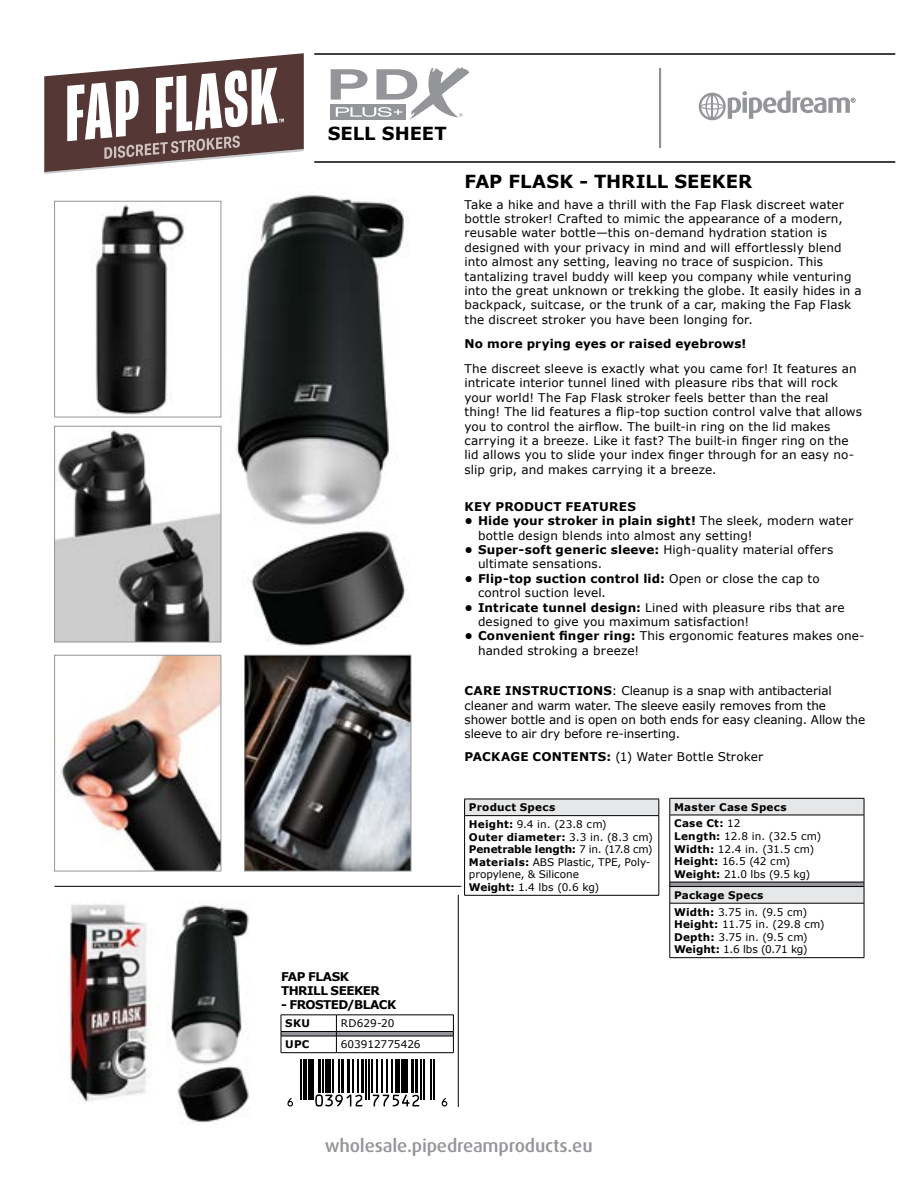
<style>
.page{position:relative;width:918px;height:1188px;background:#fff}
.page>*{position:absolute;margin:0;border:0;box-sizing:border-box;transform-origin:0 0}
.t1{font:700 18px "Verdana";color:#000}
.t2{font:500 18px "Dax Pro";letter-spacing:-.01em;color:#939598;scale:1.05 1}
.t3{font:12px/14.4px "Verdana";letter-spacing:.01em;color:#000}
.t4{font:700 12px "Verdana";letter-spacing:.005em;color:#000}
.t5{font:700 12px/14.4px "Verdana";letter-spacing:-.04em;color:#000}
.t6{font:700 12px "Verdana";letter-spacing:-.045em;color:#000}
.t7{font:10.5px/12.6px "Verdana";letter-spacing:-.005em;color:#000}
.t8{font:700 10.5px/16.6px "Verdana";letter-spacing:.025em;color:#000}
.s1{font-weight:700}
.s2{font-weight:400}
</style>
<div class="page">
<svg style="left:699px;top:91px;width:157px;height:29px"></svg>
<hr style="left:660px;top:68px;width:1px;height:80px;background:#939598">
<hr style="left:314px;top:161px;width:581px;height:2px;background:#000">
<svg style="left:44px;top:53px;width:260px;height:121px"></svg>
<svg style="left:331px;top:67px;width:138px;height:53px"></svg>
<hr style="left:314px;top:53px;width:581px;height:2px;background:#000">
<img style="left:133px;top:195px;width:279px;height:460px">
<img style="left:95px;top:203px;width:124px;height:212px">
<div style="left:54px;top:201px;width:167px;height:216px;border:1px solid #939598"></div>
<img style="left:56px;top:428px;width:163px;height:212px">
<div style="left:54px;top:426px;width:167px;height:216px;border:1px solid #939598"></div>
<img style="left:56px;top:657px;width:163px;height:212px">
<div style="left:54px;top:655px;width:167px;height:216px;border:1px solid #939598"></div>
<img style="left:246px;top:657px;width:163px;height:212px">
<div style="left:244px;top:655px;width:167px;height:216px;border:1px solid #939598"></div>
<img style="left:168px;top:904px;width:82px;height:219px">
<hr style="left:281px;top:1052px;width:55px;height:1px;background:#000">
<hr style="left:336px;top:1052px;width:118px;height:1px;background:#000">
<svg style="left:281px;top:1015px;width:173px;height:37px"></svg>
<svg style="left:291px;top:1059px;width:157px;height:48px"></svg>
<svg style="left:287px;top:1098px;width:6px;height:9px"></svg>
<hr style="left:300px;top:1059px;width:1px;height:41px;background:#000">
<hr style="left:303px;top:1059px;width:1px;height:41px;background:#000">
<hr style="left:306px;top:1059px;width:1px;height:41px;background:#000">
<div style="left:309px;top:1059px;width:5px;height:41px;background:#000"></div>
<hr style="left:318px;top:1059px;width:3px;height:33px;background:#000">
<hr style="left:323px;top:1059px;width:1px;height:33px;background:#000">
<div style="left:326px;top:1059px;width:5px;height:33px;background:#000"></div>
<hr style="left:333px;top:1059px;width:1px;height:33px;background:#000">
<hr style="left:338px;top:1059px;width:2px;height:33px;background:#000">
<hr style="left:341px;top:1059px;width:3px;height:33px;background:#000">
<hr style="left:347px;top:1059px;width:3px;height:33px;background:#000">
<hr style="left:353px;top:1059px;width:1px;height:33px;background:#000">
<svg style="left:315px;top:1094px;width:47px;height:13px"></svg>
<hr style="left:357px;top:1059px;width:1px;height:33px;background:#000">
<hr style="left:361px;top:1059px;width:3px;height:33px;background:#000">
<hr style="left:365px;top:1059px;width:2px;height:41px;background:#000">
<hr style="left:368px;top:1059px;width:2px;height:41px;background:#000">
<hr style="left:371px;top:1059px;width:1px;height:33px;background:#000">
<hr style="left:377px;top:1059px;width:1px;height:33px;background:#000">
<hr style="left:381px;top:1059px;width:1px;height:33px;background:#000">
<hr style="left:387px;top:1059px;width:1px;height:33px;background:#000">
<hr style="left:391px;top:1059px;width:1px;height:33px;background:#000">
<hr style="left:395px;top:1059px;width:4px;height:33px;background:#000">
<hr style="left:401px;top:1059px;width:1px;height:33px;background:#000">
<hr style="left:404px;top:1059px;width:4px;height:33px;background:#000">
<svg style="left:373px;top:1095px;width:46px;height:11px"></svg>
<hr style="left:411px;top:1059px;width:3px;height:33px;background:#000">
<hr style="left:415px;top:1059px;width:3px;height:33px;background:#000">
<hr style="left:421px;top:1059px;width:1px;height:41px;background:#000">
<hr style="left:424px;top:1059px;width:1px;height:41px;background:#000">
<hr style="left:431px;top:1059px;width:1px;height:41px;background:#000">
<hr style="left:434px;top:1059px;width:1px;height:41px;background:#000">
<svg style="left:442px;top:1098px;width:5px;height:9px"></svg>
<hr style="left:55px;top:886px;width:406px;height:1px;background:#000">
<hr style="left:458px;top:895px;width:1px;height:212px;background:#000">
<img style="left:62px;top:904px;width:89px;height:198px">
<div style="left:465px;top:799px;width:194px;height:17px;background:#e6e7e8"></div>
<hr style="left:464px;top:799px;width:195px;height:1px;background:#000">
<svg style="left:464px;top:799px;width:1px;height:16px"></svg>
<svg style="left:659px;top:799px;width:1px;height:16px"></svg>
<hr style="left:464px;top:815px;width:195px;height:1px;background:#000">
<hr style="left:464px;top:816px;width:1px;height:79px;background:#000">
<hr style="left:659px;top:816px;width:1px;height:79px;background:#000">
<hr style="left:464px;top:895px;width:195px;height:1px;background:#000">
<svg style="left:670px;top:798px;width:195px;height:105px"></svg>
<hr style="left:670px;top:903px;width:194px;height:1px;background:#000">
<hr style="left:670px;top:903px;width:1px;height:54px;background:#000">
<hr style="left:864px;top:903px;width:1px;height:54px;background:#000">
<hr style="left:670px;top:957px;width:194px;height:1px;background:#000">
<h1 class="t1" style="left:328px;top:122px;width:120px">SELL SHEET</h1>
<p class="t5" style="left:281px;top:969px;width:100px">FAP FLASK<br>THRILL SEEKER</p>
<p class="t6" style="left:281px;top:997px;width:117px">- FROSTED/BLACK</p>
<p class="t8" style="left:285px;top:1015px;width:26px">SKU</p>
<p class="t7" style="left:341px;top:1017px;width:55px">RD629-20</p>
<p class="t8" style="left:285px;top:1036px;width:26px">UPC</p>
<p class="t7" style="left:341px;top:1038px;width:81px">603912775426</p>
<h1 class="t1" style="left:464px;top:170px;width:289px">FAP FLASK - THRILL SEEKER</h1>
<p class="t3" style="left:465px;top:197px;width:399px">Take a hike and have a thrill with the Fap Flask discreet water bottle stroker! Crafted to mimic the appearance of a modern, reusable water bottle—this on-demand hydration station is designed with your privacy in mind and will effortlessly blend into almost any setting, leaving no trace of suspicion. This tantalizing travel buddy will keep you company while venturing into the great unknown or trekking the globe. It easily hides in a backpack, suitcase, or the trunk of a car, making the Fap Flask the discreet stroker you have been longing for.</p>
<p class="t4" style="left:465px;top:335px;width:283px">No more prying eyes or raised eyebrows!</p>
<p class="t3" style="left:465px;top:362px;width:399px">The discreet sleeve is exactly what you came for! It features an intricate interior tunnel lined with pleasure ribs that will rock your world! The Fap Flask stroker feels better than the real thing! The lid features a flip-top suction control valve that allows you to control the airflow. The built-in ring on the lid makes carrying it a breeze. Like it fast? The built-in finger ring on the lid allows you to slide your index finger through for an easy no&shy;slip grip, and makes carrying it a breeze.</p>
<p class="t4" style="left:465px;top:499px;width:173px">KEY PRODUCT FEATURES</p>
<p class="t3" style="left:478px;top:514px;width:377px;text-indent:-14px"><span class="s1">• Hide your stroker in plain sight!</span> The sleek, modern water bottle design blends into almost any setting!</p>
<p class="t3" style="left:478px;top:543px;width:357px;text-indent:-14px"><span class="s1">• Super-soft generic sleeve:</span> High-quality material offers ultimate sensations.</p>
<p class="t3" style="left:478px;top:571px;width:343px;text-indent:-14px"><span class="s1">• Flip-top suction control lid:</span> Open or close the cap to control suction level.</p>
<p class="t3" style="left:478px;top:600px;width:368px;text-indent:-14px"><span class="s1">• Intricate tunnel design:</span> Lined with pleasure ribs that are designed to give you maximum satisfaction!</p>
<p class="t3" style="left:478px;top:629px;width:388px;text-indent:-14px"><span class="s1">• Convenient finger ring:</span> This ergonomic features makes one&shy;handed stroking a breeze!</p>
<p class="t3" style="left:465px;top:684px;width:402px"><span class="s1">CARE INSTRUCTIONS</span>: Cleanup is a snap with antibacterial cleaner and warm water. The sleeve easily removes from the shower bottle and is open on both ends for easy cleaning. Allow the sleeve to air dry before re-inserting.</p>
<p class="t3" style="left:465px;top:750px;width:300px"><span class="s1">PACKAGE CONTENTS:</span> (1) Water Bottle Stroker</p>
<p class="t8" style="left:469px;top:799px;width:139px">Product Specs<br>Height: <span class="s2">9.4 in. (23.8 cm)</span></p>
<p class="t7" style="left:469px;top:831px;width:185px"><span class="s1">Outer diameter:</span> 3.3 in. (8.3 cm)<br><span class="s1">Penetrable length:</span> 7 in. (17.8 cm)<br><span class="s1">Materials:</span> ABS Plastic, TPE, Poly&shy;propylene, &amp; Silicone<br><span class="s1">Weight:</span> 1.4 lbs (0.6 kg)</p>
<p class="t8" style="left:674px;top:799px;width:114px">Master Case Specs<br>Case Ct: <span class="s2">12</span></p>
<p class="t7" style="left:674px;top:830px;width:149px"><span class="s1">Length:</span> 12.8 in. (32.5 cm)<br><span class="s1">Width:</span> 12.4 in. (31.5 cm)<br><span class="s1">Height:</span> 16.5 (42 cm)<br><span class="s1">Weight:</span> 21.0 lbs (9.5 kg)</p>
<p class="t8" style="left:674px;top:887px;width:135px">Package Specs<br>Width: <span class="s2">3.75 in. (9.5 cm)</span></p>
<p class="t7" style="left:674px;top:918px;width:152px"><span class="s1">Height:</span> 11.75 in. (29.8 cm)<br><span class="s1">Depth:</span> 3.75 in. (9.5 cm)<br><span class="s1">Weight:</span> 1.6 lbs (0.71 kg)</p>
<h1 class="t2" style="left:325px;top:1134px;width:257px">wholesale.pipedreamproducts.eu</h1>
</div>
